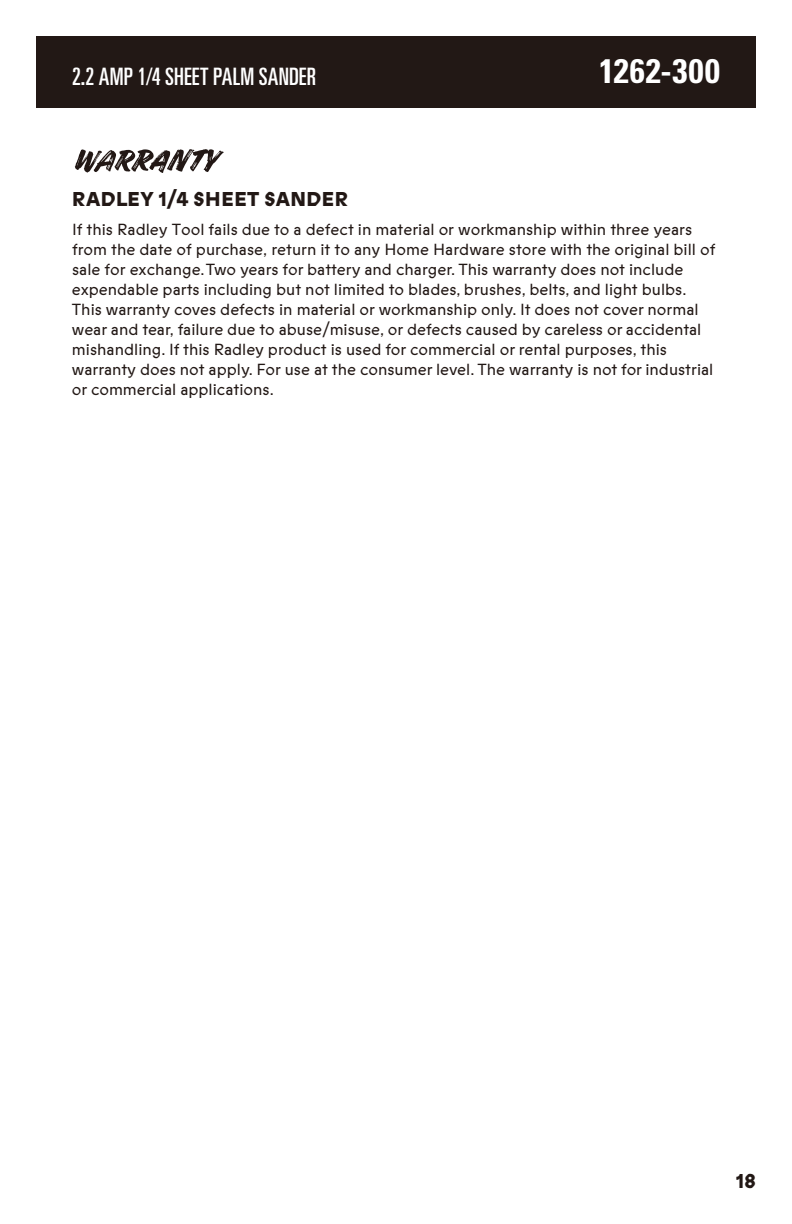
<style>
.page{position:relative;width:792px;height:1224px;background:#fff}
.page>*{position:absolute;margin:0;border:0;box-sizing:border-box;transform-origin:0 0}
.t1{font:700 condensed 34px "Univers LT Pro";letter-spacing:.03em;color:#fff}
.t2{font:24px "Univers LT Pro Ult Cond";letter-spacing:.01em;color:#fff}
.t3{font:800 20px "Prophet";letter-spacing:.02em;color:#221815}
.t4{font:16px/20px "Prophet";color:#221815}
</style>
<div class="page">
<div style="left:36px;top:36px;width:720px;height:72px;background:#221815"></div>
<svg style="left:75px;top:149px;width:149px;height:24px"></svg>
<h2 class="t2" style="left:72px;top:60px;width:246px">2.2 AMP 1/4 SHEET PALM SANDER</h2>
<h1 class="t1" style="left:599px;top:50px;width:122px">1262-300</h1>
<p class="t3" style="left:72px;top:185px;width:278px">RADLEY 1/4 SHEET SANDER</p>
<p class="t4" style="left:72px;top:219px;width:645px">If this Radley Tool fails due to a defect in material or workmanship within three years from the date of purchase, return it to any Home Hardware store with the original bill of sale for exchange.Two years for battery and charger. This warranty does not include expendable parts including but not limited to blades, brushes, belts, and light bulbs.<br>This warranty coves defects in material or workmanship only. It does not cover normal wear and tear, failure due to abuse/misuse, or defects caused by careless or accidental mishandling. If this Radley product is used for commercial or rental purposes, this warranty does not apply. For use at the consumer level. The warranty is not for industrial or commercial applications.</p>
<p class="t3" style="left:736px;top:1167px;width:21px">18</p>
</div>
